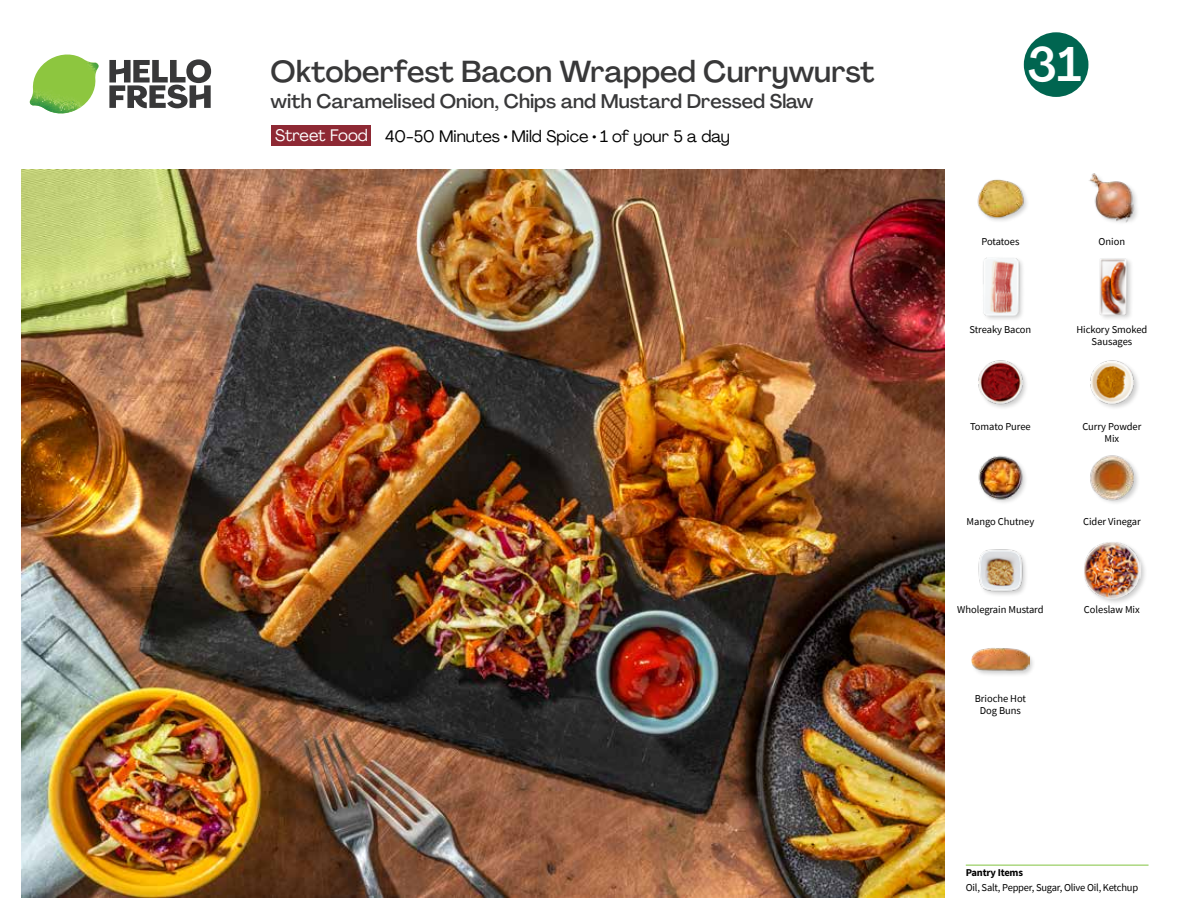
<style>
.page{position:relative;width:1188px;height:918px;background:#fff}
.page>*{position:absolute;margin:0;border:0;box-sizing:border-box;transform-origin:0 0}
.t1{font:500 48px "Agrandir";color:#fff}
.t2{font:500 30px "Agrandir";color:#383839}
.t3{font:500 19.5px "Agrandir";color:#383839}
.t4{font:16.5px "Agrandir";color:#000}
.t5{font:16.5px "Agrandir";letter-spacing:-.005em;color:#fff}
.t6{font:10.5px/12px "Source Sans Pro";letter-spacing:-.005em;color:#000;text-align:center}
.t7{font:700 10.5px "Source Sans Pro";letter-spacing:-.02em;color:#000}
</style>
<div class="page">
<svg style="left:109px;top:59px;width:102px;height:49px"></svg>
<img style="left:30px;top:55px;width:69px;height:59px">
<img style="left:21px;top:170px;width:924px;height:728px">
<hr style="left:966px;top:865px;width:183px;height:1px;background:#82c341">
<div style="left:271px;top:126px;width:100px;height:20px;background:#8e2934"></div>
<img style="left:978px;top:549px;width:48px;height:46px">
<div style="left:971px;top:647px;width:65px;height:31px;background:#000;opacity:.2"></div>
<img style="left:972px;top:647px;width:57px;height:31px">
<div style="left:1082px;top:540px;width:66px;height:66px;background:#000;opacity:.2"></div>
<img style="left:1083px;top:541px;width:58px;height:58px">
<img style="left:978px;top:360px;width:48px;height:48px">
<img style="left:978px;top:455px;width:48px;height:48px">
<img style="left:1090px;top:455px;width:48px;height:48px">
<img style="left:1090px;top:360px;width:48px;height:48px">
<img style="left:977px;top:179px;width:50px;height:42px">
<div style="left:982px;top:256px;width:44px;height:66px;background:#000;opacity:.2"></div>
<img style="left:982px;top:258px;width:44px;height:57px">
<div style="left:1099px;top:257px;width:35px;height:65px;background:#000;opacity:.2"></div>
<img style="left:1099px;top:258px;width:35px;height:57px">
<img style="left:1089px;top:173px;width:48px;height:50px">
<svg style="left:1023px;top:32px;width:66px;height:65px"></svg>
<h2 class="t2" style="left:271px;top:53px;width:606px">Oktoberfest Bacon Wrapped Currywurst</h2>
<h3 class="t3" style="left:271px;top:89px;width:544px">with Caramelised Onion, Chips and Mustard Dressed Slaw</h3>
<h3 class="t5" style="left:275px;top:125px;width:94px">Street Food</h3>
<h3 class="t4" style="left:385px;top:126px;width:346px">40-50 Minutes • Mild Spice • 1 of your 5 a day</h3>
<h1 class="t1" style="left:1028px;top:35px;width:55px">31</h1>
<p class="t6" style="left:981px;top:235px;width:40px">Potatoes</p>
<p class="t6" style="left:1099px;top:235px;width:28px">Onion</p>
<p class="t6" style="left:970px;top:324px;width:63px">Streaky Bacon</p>
<p class="t6" style="left:970px;top:420px;width:62px">Tomato Puree</p>
<p class="t6" style="left:1076px;top:324px;width:73px">Hickory Smoked<br>Sausages</p>
<p class="t6" style="left:1082px;top:420px;width:61px">Curry Powder<br>Mix</p>
<p class="t6" style="left:967px;top:515px;width:69px">Mango Chutney</p>
<p class="t6" style="left:1083px;top:515px;width:59px">Cider Vinegar</p>
<p class="t6" style="left:957px;top:604px;width:88px">Wholegrain Mustard</p>
<p class="t6" style="left:1084px;top:604px;width:57px">Coleslaw Mix</p>
<p class="t6" style="left:975px;top:693px;width:53px">Brioche Hot<br>Dog Buns</p>
<p class="t7" style="left:966px;top:866px;width:59px">Pantry Items</p>
<p class="t6" style="left:966px;top:881px;width:174px">Oil, Salt, Pepper, Sugar, Olive Oil, Ketchup</p>
</div>
